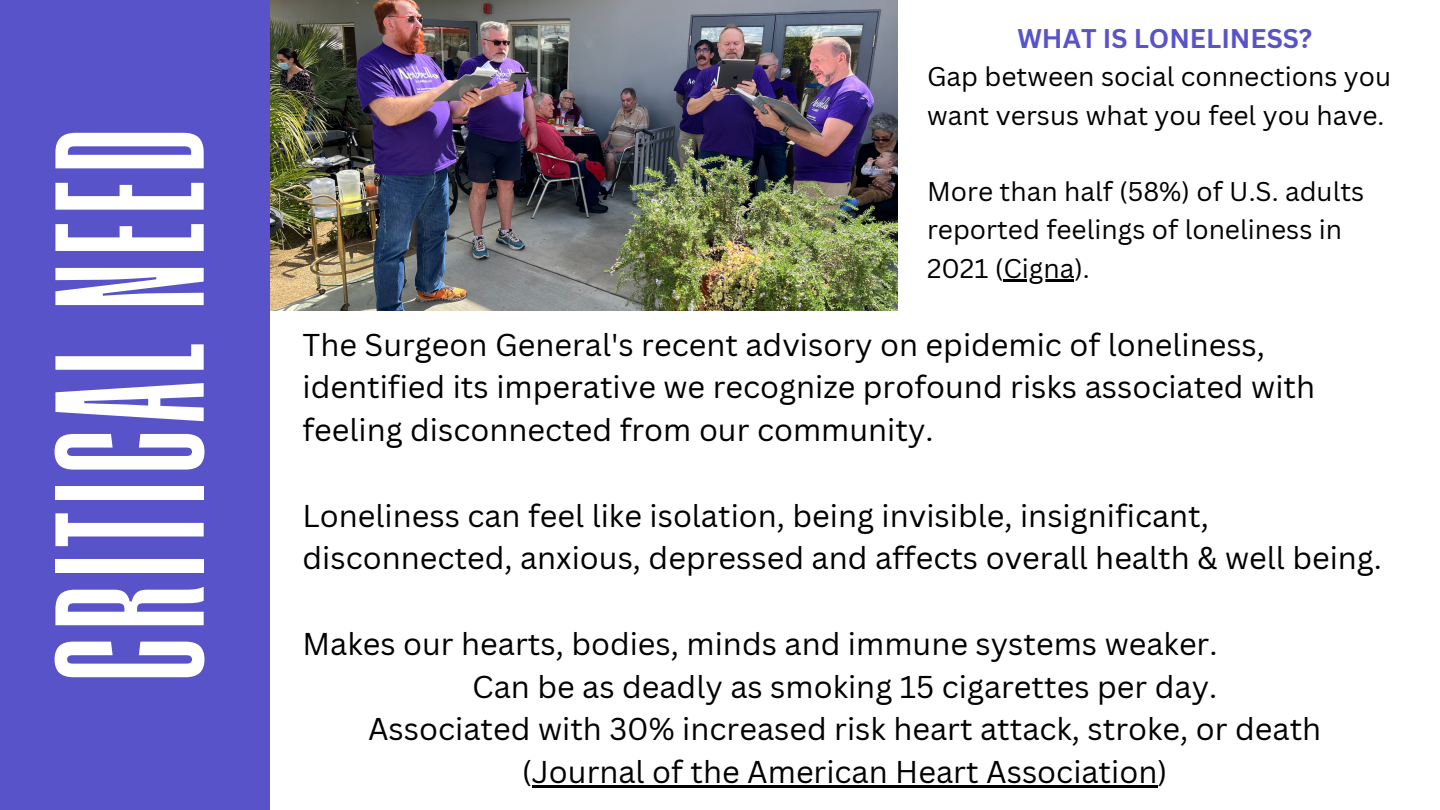
<style>
.page{position:relative;width:1440px;height:810px;background:#fff}
.page>*{position:absolute;margin:0;border:0;box-sizing:border-box;transform-origin:0 0}
.t1{font:700 211.8px "Segment A Key";letter-spacing:.04em;color:#fff}
.t2{font:30.7px/42.8px "Canva Sans";color:#000}
.t3{font:26.3px/38.2px "Canva Sans";color:#000}
.t4{font:700 26.3px "Canva Sans";color:#5953ca}
</style>
<div class="page">
<img style="left:269px;top:0;width:629px;height:310px">
<div style="left:0;top:0;width:269px;height:810px;background:#5953ca"></div>
<hr style="left:532px;top:785px;width:625px;height:3px;background:#000">
<hr style="left:1003px;top:279px;width:71px;height:2px;background:#000">
<p class="t1" style="left:7px;top:681px;width:554px;rotate:-90deg">CRITICALNEED</p>
<h2 class="t4" style="left:1017px;top:20px;width:296px">WHAT IS LONELINESS?</h2>
<h2 class="t3" style="left:927px;top:57px;width:466px">Gap between social connections you want versus what you feel you have.</h2>
<h2 class="t3" style="left:927px;top:172px;width:439px">More than half (58%) of U.S. adults reported feelings of loneliness in<br>2021 (Cigna).</h2>
<h1 class="t2" style="left:302px;top:322px;width:1014px">The Surgeon General's recent advisory on epidemic of loneliness, identified its imperative we recognize profound risks associated with feeling disconnected from our community.</h1>
<p class="t2" style="left:302px;top:493px;width:1081px">Loneliness can feel like isolation, being invisible, insignificant, disconnected, anxious, depressed and affects overall health &amp; well being.</p>
<p class="t2" style="left:302px;top:621px;width:916px">Makes our hearts, bodies, minds and immune systems weaker.</p>
<p class="t2" style="left:472px;top:664px;width:746px">Can be as deadly as smoking 15 cigarettes per day.</p>
<p class="t2" style="left:368px;top:707px;width:955px">Associated with 30% increased risk heart attack, stroke, or death</p>
<p class="t2" style="left:522px;top:750px;width:647px">(Journal of the American Heart Association)</p>
</div>
